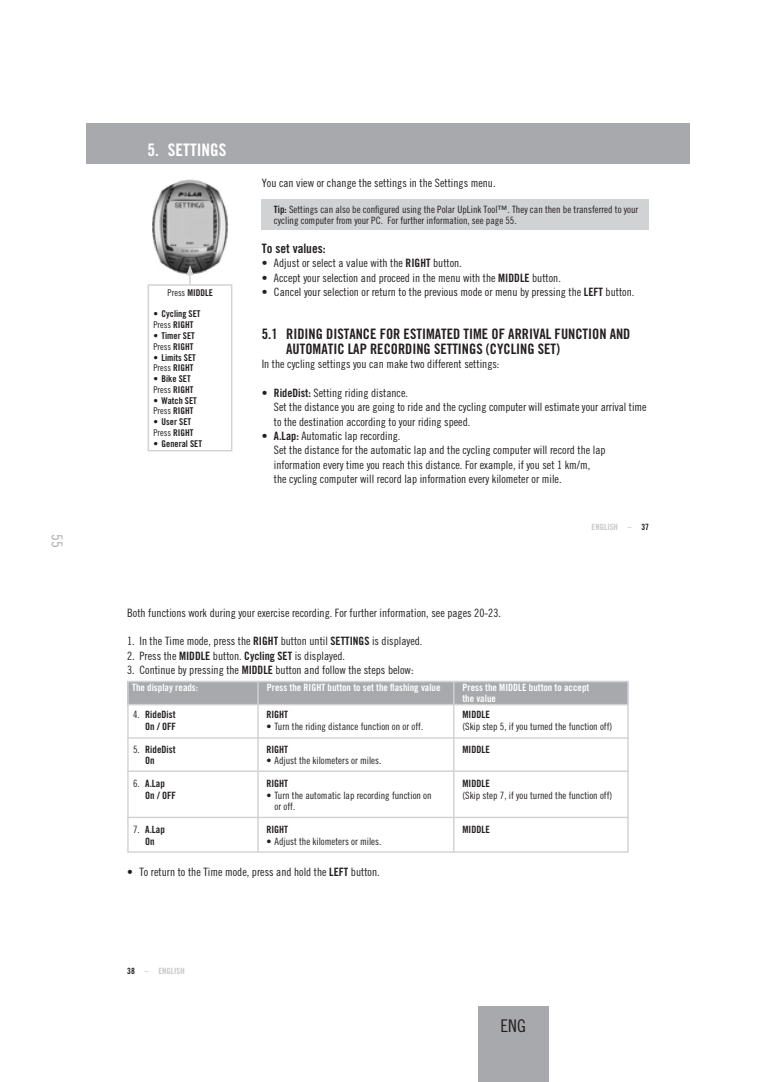
<style>
.page{position:relative;width:777px;height:1082px;background:#fff}
.page>*{position:absolute;margin:0;border:0;box-sizing:border-box;transform-origin:0 0}
.t1{font:17.5px "Trade Gothic Cond Eighteen";color:#231f20}
.t2{font:17.25px "Trade Gothic Bold Cond Twenty";color:#fff}
.t3{font:15px "Trade Gothic Cond Eighteen";color:#a8a9ad}
.t4{font:14.5px/14.5px "Trade Gothic Bold Cond Twenty";color:#231f20}
.t5{font:13px "Trade Gothic Bold Cond Twenty";color:#231f20}
.t6{font:11.5px/14.5px "Trade Gothic Cond Eighteen";color:#231f20}
.t7{font:10px/11.5px "Trade Gothic Cond Eighteen";color:#231f20}
.t8{font:10px/11.5px "Trade Gothic Bold Cond Twenty";color:#231f20}
.t9{font:10px/10px "Trade Gothic Bold Cond Twenty";color:#fff}
.t10{font:9.25px "Trade Gothic Bold Cond Twenty";color:#231f20}
.t11{font:9.25px "Trade Gothic Cond Eighteen";color:#231f20}
.t12{font:8.75px "Trade Gothic Bold Cond Twenty";color:#c7c8ca}
.s1{font-family:"Trade Gothic Cond Eighteen"}
.s2{font-family:"Trade Gothic Bold Cond Twenty"}
.s3{color:#231f20}
</style>
<div class="page">
<div style="left:478px;top:1006px;width:70px;height:75px;background:#a8a9ad"></div>
<div style="left:86px;top:123px;width:603px;height:40px;background:#a8a9ad"></div>
<div style="left:148px;top:284px;width:84px;height:167px;border:1px solid #d1d2d4"></div>
<img style="left:152px;top:179px;width:76px;height:95px">
<svg style="left:186px;top:265px;width:8px;height:19px"></svg>
<div style="left:261px;top:199px;width:387px;height:31px;background:#d1d2d4"></div>
<div style="left:128px;top:681px;width:500px;height:23px;background:#a8a9ad"></div>
<div style="left:127px;top:680px;width:501px;height:25px;border:1px solid #d1d2d4"></div>
<hr style="left:257px;top:680px;width:2px;height:172px;background:#d1d2d4">
<hr style="left:453px;top:680px;width:1px;height:172px;background:#d1d2d4">
<hr style="left:127px;top:737px;width:501px;height:1px;background:#d1d2d4">
<hr style="left:127px;top:770px;width:501px;height:1px;background:#d1d2d4">
<hr style="left:127px;top:816px;width:501px;height:2px;background:#d1d2d4">
<h3 class="t3" style="left:66px;top:534px;width:15px;rotate:90deg">55</h3>
<h2 class="t2" style="left:148px;top:139px;width:80px">5. SETTINGS</h2>
<p class="t10" style="left:168px;top:287px;width:47px"><span class="s1">Press</span> MIDDLE</p>
<p class="t10" style="left:153px;top:308px;width:49px">• Cycling SET</p>
<p class="t11" style="left:153px;top:319px;width:41px">Press <span class="s2">RIGHT</span></p>
<p class="t10" style="left:153px;top:330px;width:43px">• Timer SET</p>
<p class="t11" style="left:153px;top:341px;width:41px">Press <span class="s2">RIGHT</span></p>
<p class="t10" style="left:153px;top:351px;width:44px">• Limits SET</p>
<p class="t11" style="left:153px;top:362px;width:41px">Press <span class="s2">RIGHT</span></p>
<p class="t10" style="left:153px;top:373px;width:39px">• Bike SET</p>
<p class="t11" style="left:153px;top:384px;width:41px">Press <span class="s2">RIGHT</span></p>
<p class="t10" style="left:153px;top:394px;width:45px">• Watch SET</p>
<p class="t11" style="left:153px;top:405px;width:41px">Press <span class="s2">RIGHT</span></p>
<p class="t10" style="left:153px;top:416px;width:39px">• User SET</p>
<p class="t11" style="left:153px;top:427px;width:41px">Press <span class="s2">RIGHT</span></p>
<p class="t10" style="left:153px;top:438px;width:50px">• General SET</p>
<p class="t6" style="left:262px;top:175px;width:235px">You can view or change the settings in the Settings menu.</p>
<p class="t7" style="left:274px;top:203px;width:366px"><span class="s2">Tip:</span> Settings can also be configured using the Polar UpLink Tool™. They can then be transferred to your cycling computer from your PC. For further information, see page 55.</p>
<p class="t5" style="left:262px;top:240px;width:65px">To set values:</p>
<p class="t6" style="left:262px;top:256px;width:202px">• Adjust or select a value with the <span class="s2">RIGHT</span> button.</p>
<p class="t6" style="left:262px;top:270px;width:300px">• Accept your selection and proceed in the menu with the <span class="s2">MIDDLE</span> button.</p>
<p class="t6" style="left:262px;top:284px;width:374px">• Cancel your selection or return to the previous mode or menu by pressing the <span class="s2">LEFT</span> button.</p>
<p class="t4" style="left:286px;top:327px;width:346px;text-indent:-24px">5.1 RIDING DISTANCE FOR ESTIMATED TIME OF ARRIVAL FUNCTION AND<br>AUTOMATIC LAP RECORDING SETTINGS (CYCLING SET)</p>
<p class="t6" style="left:262px;top:356px;width:239px">In the cycling settings you can make two different settings:</p>
<p class="t6" style="left:274px;top:385px;width:374px;text-indent:-12px">• <span class="s2">RideDist:</span> Setting riding distance.<br>Set the distance you are going to ride and the cycling computer will estimate your arrival time to the destination according to your riding speed.</p>
<p class="t6" style="left:274px;top:428px;width:333px;text-indent:-12px">• <span class="s2">A.Lap:</span> Automatic lap recording.<br>Set the distance for the automatic lap and the cycling computer will record the lap information every time you reach this distance. For example, if you set 1 km/m, the cycling computer will record lap information every kilometer or mile.</p>
<p class="t12" style="left:591px;top:521px;width:59px">ENGLISH – <span class="s3">37</span></p>
<p class="t6" style="left:127px;top:605px;width:375px">Both functions work during your exercise recording. For further information, see pages 20-23.</p>
<p class="t6" style="left:127px;top:633px;width:297px">1. In the Time mode, press the <span class="s2">RIGHT</span> button until <span class="s2">SETTINGS</span> is displayed.</p>
<p class="t6" style="left:127px;top:648px;width:219px">2. Press the <span class="s2">MIDDLE</span> button. <span class="s2">Cycling SET</span> is displayed.</p>
<p class="t6" style="left:127px;top:662px;width:288px">3. Continue by pressing the <span class="s2">MIDDLE</span> button and follow the steps below:</p>
<p class="t9" style="left:132px;top:682px;width:67px">The display reads:</p>
<p class="t9" style="left:267px;top:682px;width:175px">Press the RIGHT button to set the flashing value</p>
<p class="t9" style="left:462px;top:682px;width:128px">Press the MIDDLE button to accept the value</p>
<p class="t8" style="left:133px;top:708px;width:44px;text-align:right"><span class="s1">4.</span> RideDist<br>On / OFF</p>
<p class="t8" style="left:145px;top:743px;width:32px;text-indent:-12px"><span class="s1">5.</span> RideDist<br>On</p>
<p class="t8" style="left:145px;top:777px;width:32px;text-indent:-12px"><span class="s1">6.</span> A.Lap<br>On / OFF</p>
<p class="t8" style="left:133px;top:823px;width:33px;text-align:center"><span class="s1">7.</span> A.Lap<br>On</p>
<p class="t8" style="left:266px;top:708px;width:23px">RIGHT</p>
<p class="t7" style="left:266px;top:720px;width:158px">• Turn the riding distance function on or off.</p>
<p class="t8" style="left:266px;top:743px;width:23px">RIGHT</p>
<p class="t7" style="left:266px;top:754px;width:116px">• Adjust the kilometers or miles.</p>
<p class="t8" style="left:266px;top:777px;width:23px">RIGHT</p>
<p class="t7" style="left:274px;top:789px;width:159px;text-indent:-8px">• Turn the automatic lap recording function on or off.</p>
<p class="t8" style="left:266px;top:823px;width:23px">RIGHT</p>
<p class="t7" style="left:266px;top:835px;width:116px">• Adjust the kilometers or miles.</p>
<p class="t8" style="left:462px;top:708px;width:29px">MIDDLE</p>
<p class="t7" style="left:462px;top:720px;width:151px">(Skip step 5, if you turned the function off)</p>
<p class="t8" style="left:462px;top:743px;width:29px">MIDDLE</p>
<p class="t8" style="left:462px;top:777px;width:29px">MIDDLE</p>
<p class="t7" style="left:462px;top:789px;width:151px">(Skip step 7, if you turned the function off)</p>
<p class="t8" style="left:462px;top:823px;width:29px">MIDDLE</p>
<p class="t6" style="left:127px;top:863px;width:254px">• To return to the Time mode, press and hold the <span class="s2">LEFT</span> button.</p>
<p class="t12" style="left:127px;top:965px;width:59px"><span class="s3">38</span> – ENGLISH</p>
<h1 class="t1" style="left:500px;top:1014px;width:27px">ENG</h1>
</div>
